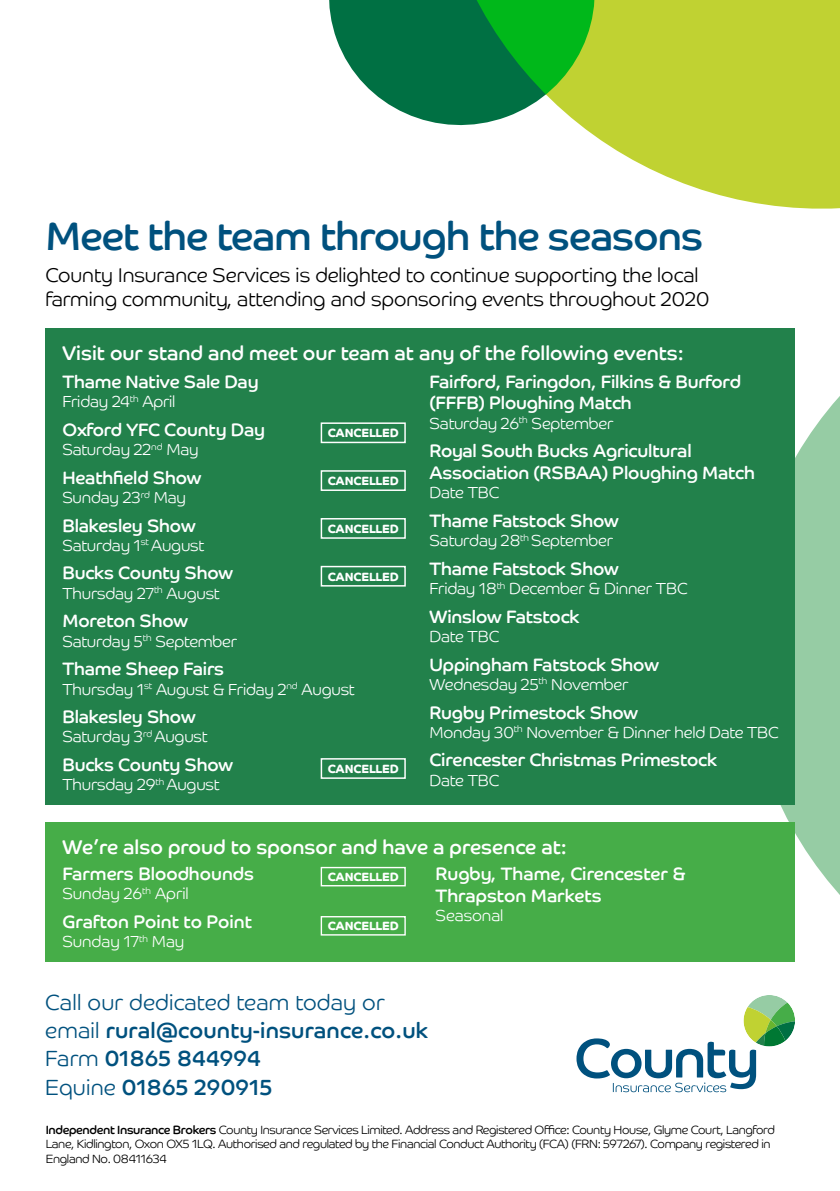
<style>
.page{position:relative;width:840px;height:1191px;background:#fff}
.page>*{position:absolute;margin:0;border:0;box-sizing:border-box;transform-origin:0 0}
.t1{font:40px "Co Headline";letter-spacing:-.02em;color:#00517e}
.t2{font:22px/28px "Co Headline";letter-spacing:.01em;color:#00517e}
.t3{font:300 20px/24px "Co Headline";color:#000}
.t4{font:20px "Co Headline";color:#fff}
.t5{font:18px/21.6px "Co Headline";letter-spacing:-.01em;color:#fff}
.t6{font:300 16px "Co Headline";letter-spacing:-.01em;color:#fff}
.t7{font:300 12px/14.4px "Co Headline";letter-spacing:-.025em;color:#000}
.t8{font:700 12px "Co Headline";letter-spacing:-.01em;color:#fff}
.s1{font-weight:300}
.s2{font-weight:400}
</style>
<div class="page">
<svg style="left:696px;top:328px;width:143px;height:699px;fill:#96cca4"></svg>
<div style="left:45px;top:328px;width:749px;height:477px;background:#22814b"></div>
<div style="left:45px;top:822px;width:749px;height:139px;background:#46ad48"></div>
<svg style="left:603px;top:0;width:236px;height:209px;background:#c6d646"></svg>
<svg style="left:329px;top:0;width:282px;height:142px"></svg>
<svg style="left:576px;top:995px;width:218px;height:97px"></svg>
<div style="left:320px;top:422px;width:85px;height:21px;border:1px solid #fff"></div>
<div style="left:320px;top:470px;width:85px;height:21px;border:1px solid #fff"></div>
<div style="left:320px;top:566px;width:85px;height:20px;border:1px solid #fff"></div>
<div style="left:320px;top:518px;width:85px;height:21px;border:1px solid #fff"></div>
<div style="left:320px;top:758px;width:85px;height:21px;border:1px solid #fff"></div>
<div style="left:320px;top:867px;width:85px;height:19px;border:1px solid #fff"></div>
<div style="left:320px;top:916px;width:85px;height:19px;border:1px solid #fff"></div>
<h1 class="t1" style="left:45px;top:213px;width:658px">Meet the team through the seasons</h1>
<p class="t3" style="left:45px;top:263px;width:665px">County Insurance Services is delighted to continue supporting the local farming community, attending and sponsoring events throughout 2020</p>
<p class="t4" style="left:62px;top:342px;width:622px">Visit our stand and meet our team at any of the following events:</p>
<p class="t5" style="left:62px;top:371px;width:197px">Thame Native Sale Day</p>
<p class="t6" style="left:62px;top:392px;width:114px">Friday 24<sup>th</sup> April</p>
<p class="t5" style="left:62px;top:419px;width:204px">Oxford YFC County Day</p>
<p class="t6" style="left:62px;top:440px;width:137px">Saturday 22<sup>nd</sup> May</p>
<p class="t5" style="left:62px;top:466px;width:140px">Heathfield Show</p>
<p class="t6" style="left:62px;top:488px;width:125px">Sunday 23<sup>rd</sup> May</p>
<p class="t5" style="left:62px;top:514px;width:135px">Blakesley Show</p>
<p class="t6" style="left:62px;top:536px;width:143px">Saturday 1<sup>st</sup> August</p>
<p class="t5" style="left:62px;top:562px;width:172px">Bucks County Show</p>
<p class="t6" style="left:62px;top:584px;width:158px">Thursday 27<sup>th</sup> August</p>
<p class="t5" style="left:62px;top:610px;width:127px">Moreton Show</p>
<p class="t6" style="left:62px;top:631px;width:176px">Saturday 5<sup>th</sup> September</p>
<p class="t5" style="left:62px;top:658px;width:163px">Thame Sheep Fairs</p>
<p class="t6" style="left:62px;top:679px;width:293px">Thursday 1<sup>st</sup> August &amp; Friday 2<sup>nd</sup> August</p>
<p class="t5" style="left:62px;top:706px;width:135px">Blakesley Show</p>
<p class="t6" style="left:62px;top:727px;width:146px">Saturday 3<sup>rd</sup> August</p>
<p class="t5" style="left:62px;top:754px;width:172px">Bucks County Show</p>
<p class="t6" style="left:62px;top:775px;width:158px">Thursday 29<sup>th</sup> August</p>
<p class="t8" style="left:327px;top:426px;width:73px">CANCELLED</p>
<p class="t8" style="left:327px;top:474px;width:73px">CANCELLED</p>
<p class="t8" style="left:327px;top:521px;width:73px">CANCELLED</p>
<p class="t8" style="left:327px;top:569px;width:73px">CANCELLED</p>
<p class="t8" style="left:327px;top:761px;width:73px">CANCELLED</p>
<p class="t5" style="left:429px;top:371px;width:313px">Fairford, Faringdon, Filkins &amp; Burford (FFFB) Ploughing Match</p>
<p class="t6" style="left:429px;top:414px;width:185px">Saturday 26<sup>th</sup> September</p>
<p class="t5" style="left:429px;top:440px;width:327px">Royal South Bucks Agricultural<br>Association (RSBAA) Ploughing Match</p>
<p class="t6" style="left:429px;top:483px;width:71px">Date TBC</p>
<p class="t5" style="left:429px;top:510px;width:191px">Thame Fatstock Show</p>
<p class="t6" style="left:429px;top:531px;width:185px">Saturday 28<sup>th</sup> September</p>
<p class="t5" style="left:429px;top:558px;width:191px">Thame Fatstock Show</p>
<p class="t6" style="left:429px;top:579px;width:259px">Friday 18<sup>th</sup> December &amp; Dinner TBC</p>
<p class="t5" style="left:429px;top:605px;width:151px">Winslow Fatstock</p>
<p class="t6" style="left:429px;top:627px;width:71px">Date TBC</p>
<p class="t5" style="left:429px;top:653px;width:231px">Uppingham Fatstock Show</p>
<p class="t6" style="left:429px;top:675px;width:200px">Wednesday 25<sup>th</sup> November</p>
<p class="t5" style="left:429px;top:701px;width:210px">Rugby Primestock Show</p>
<p class="t6" style="left:429px;top:723px;width:350px">Monday 30<sup>th</sup> November &amp; Dinner held Date TBC</p>
<p class="t5" style="left:429px;top:749px;width:289px">Cirencester Christmas Primestock</p>
<p class="t6" style="left:429px;top:770px;width:71px">Date TBC</p>
<p class="t4" style="left:62px;top:835px;width:505px">We’re also proud to sponsor and have a presence at:</p>
<p class="t5" style="left:62px;top:863px;width:193px">Farmers Bloodhounds</p>
<p class="t6" style="left:62px;top:884px;width:128px">Sunday 26<sup>th</sup> April</p>
<p class="t5" style="left:62px;top:911px;width:191px">Grafton Point to Point</p>
<p class="t6" style="left:62px;top:932px;width:123px">Sunday 17<sup>th</sup> May</p>
<p class="t8" style="left:327px;top:870px;width:73px">CANCELLED</p>
<p class="t8" style="left:327px;top:919px;width:73px">CANCELLED</p>
<p class="t5" style="left:435px;top:863px;width:251px">Rugby, Thame, Cirencester &amp;<br>Thrapston Markets</p>
<p class="t6" style="left:435px;top:906px;width:69px">Seasonal</p>
<p class="t2" style="left:45px;top:988px;width:384px"><span class="s1">Call our dedicated team today or email</span> rural@county-insurance.co.uk<br><span class="s1">Farm</span> 01865 844994<br><span class="s1">Equine</span> 01865 290915</p>
<p class="t7" style="left:46px;top:1122px;width:730px"><span class="s2">Independent Insurance Brokers</span> County Insurance Services Limited. Address and Registered Office: County House, Glyme Court, Langford<br>Lane, Kidlington, Oxon OX5 1LQ. Authorised and regulated by the Financial Conduct Authority (FCA) (FRN: 597267). Company registered in<br>England No. 08411634</p>
</div>
